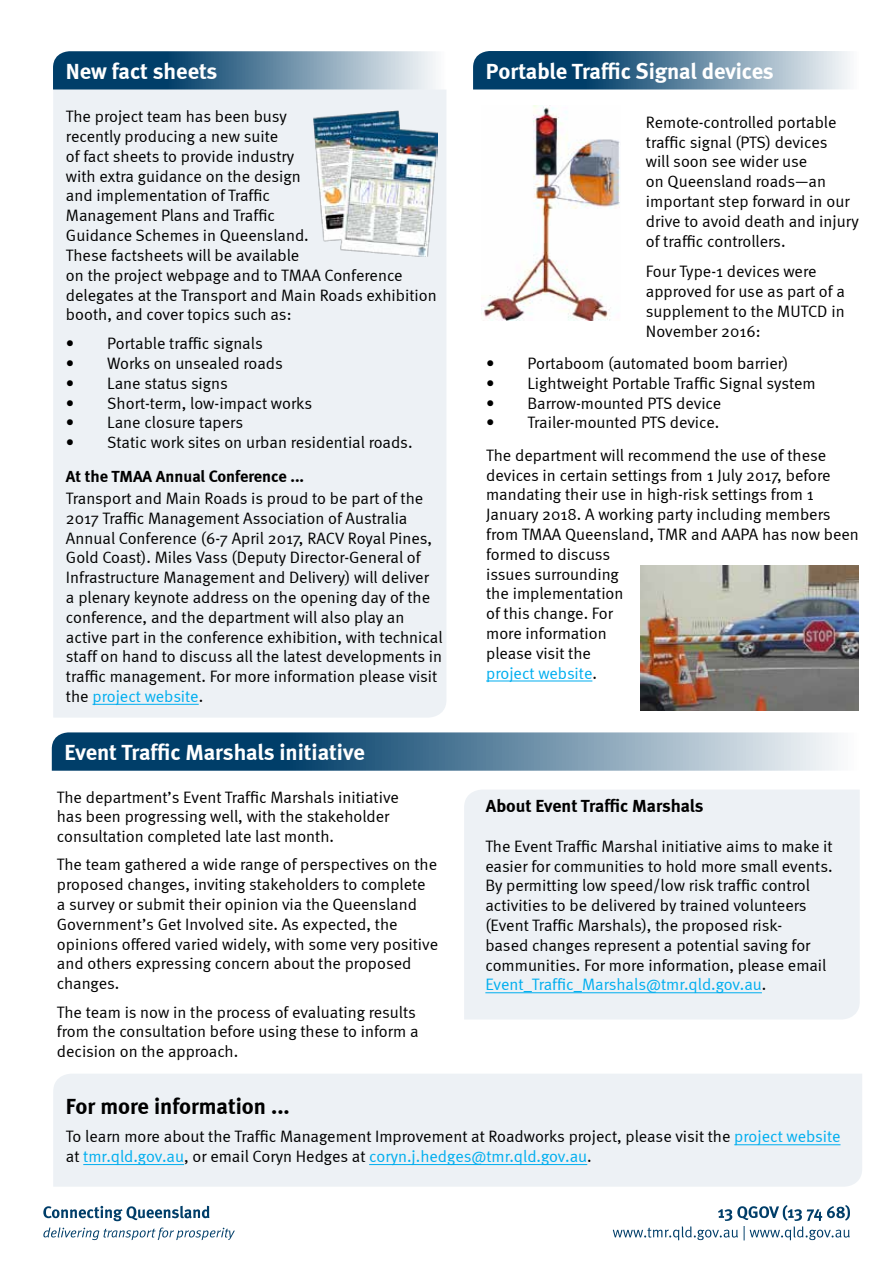
<style>
.page{position:relative;width:893px;height:1263px;background:#fff}
.page>*{position:absolute;margin:0;border:0;box-sizing:border-box;transform-origin:0 0}
.t1{font:700 22.5px "Meta";color:#fff}
.t2{font:700 22.5px "Meta";color:#000}
.t3{font:700 18px "Meta";color:#000}
.t4{font:16.5px/19.8px "Meta Normal";color:#000}
.t5{font:700 16.5px "Meta";color:#000}
.s1{color:#00aeef}
</style>
<div class="page">
<div style="left:53px;top:1074px;width:809px;height:113px;background:#edf1f5"></div>
<hr style="left:734px;top:1144px;width:106px;height:1px;background:#00aeef">
<hr style="left:83px;top:1164px;width:101px;height:1px;background:#00aeef">
<hr style="left:369px;top:1164px;width:218px;height:1px;background:#00aeef">
<svg style="left:52px;top:732px;width:786px;height:39px;background:#59819d"></svg>
<div style="left:464px;top:790px;width:396px;height:229px;background:#edf1f5"></div>
<hr style="left:485px;top:992px;width:277px;height:1px;background:#00aeef">
<div style="left:53px;top:90px;width:393px;height:628px;background:#edf1f5"></div>
<hr style="left:93px;top:704px;width:106px;height:1px;background:#00aeef">
<svg style="left:53px;top:51px;width:391px;height:39px;background:#5d849f"></svg>
<img style="left:314px;top:111px;width:123px;height:146px">
<hr style="left:486px;top:681px;width:106px;height:1px;background:#00aeef">
<svg style="left:473px;top:51px;width:377px;height:39px;background:#59819d"></svg>
<img style="left:483px;top:105px;width:137px;height:216px">
<img style="left:641px;top:566px;width:218px;height:144px">
<svg style="left:613px;top:1205px;width:237px;height:35px"></svg>
<svg style="left:43px;top:1206px;width:166px;height:15px"></svg>
<svg style="left:43px;top:1227px;width:192px;height:13px"></svg>
<h1 class="t1" style="left:66px;top:58px;width:153px">New fact sheets</h1>
<p class="t4" style="left:66px;top:106px;width:372px">The project team has been busy<br>recently producing a new suite<br>of fact sheets to provide industry<br>with extra guidance on the design<br>and implementation of Traffic<br>Management Plans and Traffic<br>Guidance Schemes in Queensland.<br>These factsheets will be available<br>on the project webpage and to TMAA Conference delegates at the Transport and Main Roads exhibition booth, and cover topics such as:</p>
<p class="t4" style="left:66px;top:333px;width:198px">• Portable traffic signals</p>
<p class="t4" style="left:66px;top:353px;width:218px">• Works on unsealed roads</p>
<p class="t4" style="left:66px;top:373px;width:163px">• Lane status signs</p>
<p class="t4" style="left:66px;top:393px;width:248px">• Short-term, low-impact works</p>
<p class="t4" style="left:66px;top:412px;width:179px">• Lane closure tapers</p>
<p class="t4" style="left:66px;top:432px;width:348px">• Static work sites on urban residential roads.</p>
<p class="t5" style="left:66px;top:467px;width:240px">At the TMAA Annual Conference ...</p>
<p class="t4" style="left:66px;top:488px;width:378px">Transport and Main Roads is proud to be part of the 2017 Traffic Management Association of Australia Annual Conference (6-7 April 2017, RACV Royal Pines, Gold Coast). Miles Vass (Deputy Director-General of Infrastructure Management and Delivery) will deliver<br>a plenary keynote address on the opening day of the conference, and the department will also play an active part in the conference exhibition, with technical staff on hand to discuss all the latest developments in traffic management. For more information please visit the <span class="s1">project website</span>.</p>
<h1 class="t1" style="left:65px;top:739px;width:302px">Event Traffic Marshals initiative</h1>
<p class="t4" style="left:57px;top:787px;width:344px">The department’s Event Traffic Marshals initiative has been progressing well, with the stakeholder consultation completed late last month.</p>
<p class="t4" style="left:57px;top:855px;width:383px">The team gathered a wide range of perspectives on the proposed changes, inviting stakeholders to complete a survey or submit their opinion via the Queensland Government’s Get Involved site. As expected, the opinions offered varied widely, with some very positive and others expressing concern about the proposed changes.</p>
<p class="t4" style="left:57px;top:1002px;width:363px">The team is now in the process of evaluating results from the consultation before using these to inform a decision on the approach.</p>
<h1 class="t1" style="left:486px;top:58px;width:289px">Portable Traffic Signal devices</h1>
<p class="t4" style="left:646px;top:112px;width:214px">Remote-controlled portable traffic signal (PTS) devices<br>will soon see wider use<br>on Queensland roads—an important step forward in our drive to avoid death and injury of traffic controllers.</p>
<p class="t4" style="left:646px;top:261px;width:200px">Four Type-1 devices were approved for use as part of a supplement to the MUTCD in<br>November 2016:</p>
<p class="t4" style="left:486px;top:353px;width:304px">• Portaboom (automated boom barrier)</p>
<p class="t4" style="left:486px;top:373px;width:331px">• Lightweight Portable Traffic Signal system</p>
<p class="t4" style="left:486px;top:393px;width:237px">• Barrow-mounted PTS device</p>
<p class="t4" style="left:486px;top:406px;width:342px;line-height:32.4px">• Trailer-mounted PTS device.<br>The department will recommend the use of these</p>
<p class="t4" style="left:486px;top:465px;width:374px">devices in certain settings from 1 July 2017, before mandating their use in high-risk settings from 1<br>January 2018. A working party including members from TMAA Queensland, TMR and AAPA has now been formed to discuss<br>issues surrounding<br>the implementation<br>of this change. For<br>more information<br>please visit the<br><span class="s1">project website</span>.</p>
<p class="t3" style="left:486px;top:795px;width:219px">About Event Traffic Marshals</p>
<p class="t4" style="left:485px;top:836px;width:349px">The Event Traffic Marshal initiative aims to make it easier for communities to hold more small events.<br>By permitting low speed/low risk traffic control activities to be delivered by trained volunteers (Event Traffic Marshals), the proposed risk-<br>based changes represent a potential saving for communities. For more information, please email <span class="s1">Event_Traffic_Marshals@tmr.qld.gov.au</span>.</p>
<h1 class="t2" style="left:66px;top:1092px;width:225px">For more information ...</h1>
<p class="t4" style="left:66px;top:1126px;width:776px">To learn more about the Traffic Management Improvement at Roadworks project, please visit the <span class="s1">project website </span>at <span class="s1">tmr.qld.gov.au</span>, or email Coryn Hedges at <span class="s1">coryn.j.hedges@tmr.qld.gov.au</span>.</p>
</div>
